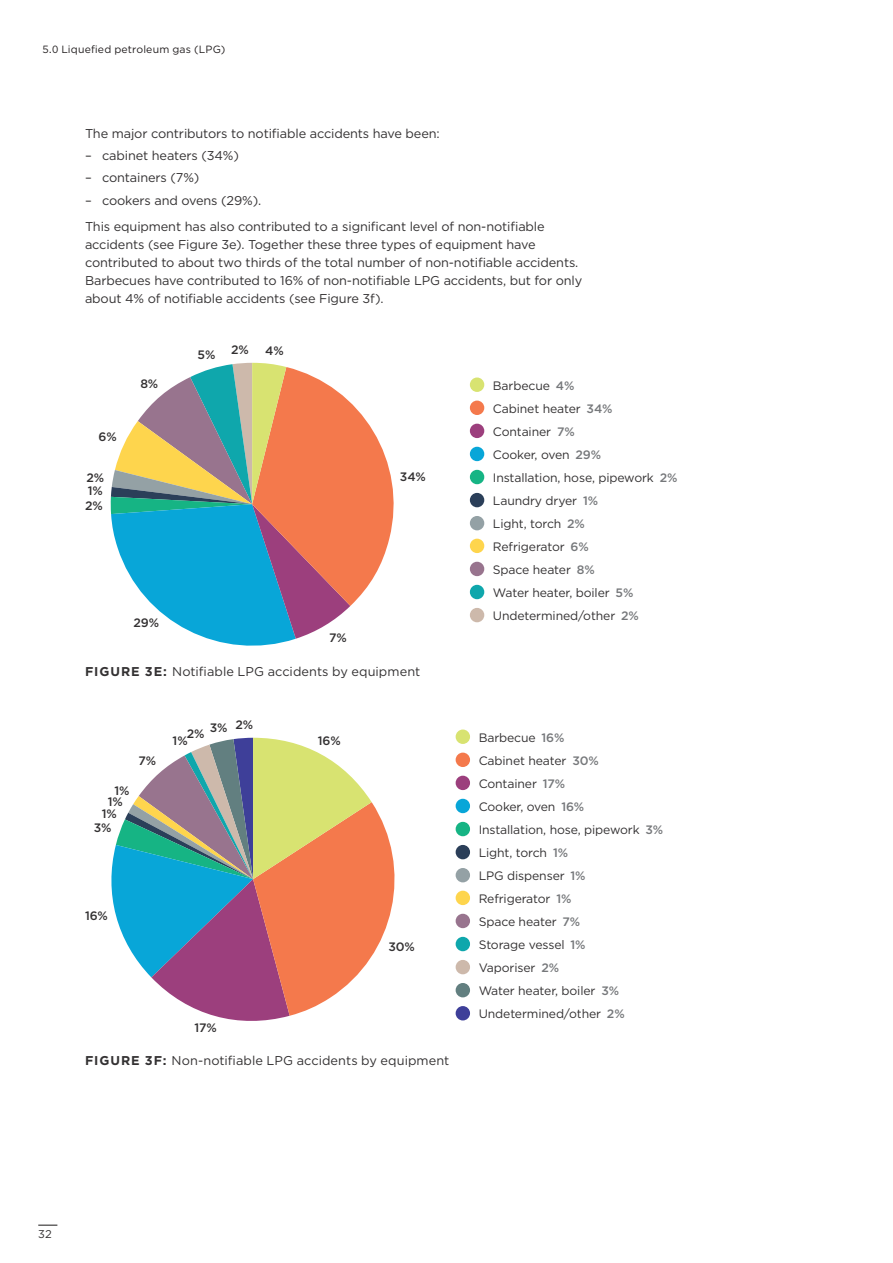
<style>
.page{position:relative;width:893px;height:1263px;background:#fff}
.page>*{position:absolute;margin:0;border:0;box-sizing:border-box;transform-origin:0 0}
.body{font:12.75px/18px "Gotham";letter-spacing:-.01em;color:#333132}
.figure_table{font:12.75px "Gotham";letter-spacing:.005em;color:#333132}
.body_above_bullets{font:12.75px "Gotham";letter-spacing:-.01em;color:#333132}
.graph_body{font:12.15px "Gotham";letter-spacing:-.01em;color:#333132}
.pie_graph_bold_numbe{font:500 12.15px "Gotham";color:#333132}
.t1{font:11.25px "Gotham";color:#333132}
.t2{font:10.5px "Gotham";letter-spacing:.015em;color:#231f20}
.s1{font-weight:700}
.s2{font-weight:500;color:#76787b}
</style>
<div class="page">
<div style="left:470px;top:377px;width:14px;height:15px;background:#d8e371;border-radius:50%"></div>
<div style="left:470px;top:401px;width:14px;height:14px;background:#f4794c;border-radius:50%"></div>
<div style="left:470px;top:424px;width:14px;height:14px;background:#9c3f7d;border-radius:50%"></div>
<div style="left:470px;top:447px;width:14px;height:14px;background:#08a6d8;border-radius:50%"></div>
<div style="left:470px;top:470px;width:14px;height:14px;background:#16b484;border-radius:50%"></div>
<div style="left:470px;top:493px;width:14px;height:14px;background:#2b3f59;border-radius:50%"></div>
<div style="left:470px;top:516px;width:14px;height:14px;background:#94a1a5;border-radius:50%"></div>
<div style="left:470px;top:539px;width:14px;height:14px;background:#fed54d;border-radius:50%"></div>
<div style="left:470px;top:562px;width:14px;height:14px;background:#98748e;border-radius:50%"></div>
<div style="left:470px;top:585px;width:14px;height:14px;background:#0fa7ac;border-radius:50%"></div>
<div style="left:470px;top:608px;width:14px;height:14px;background:#cdb9ab;border-radius:50%"></div>
<svg style="left:111px;top:363px;width:283px;height:283px"></svg>
<div style="left:456px;top:729px;width:14px;height:15px;background:#d8e371;border-radius:50%"></div>
<div style="left:456px;top:753px;width:14px;height:14px;background:#f4794c;border-radius:50%"></div>
<div style="left:456px;top:776px;width:14px;height:14px;background:#9c3f7d;border-radius:50%"></div>
<div style="left:456px;top:799px;width:14px;height:14px;background:#08a6d8;border-radius:50%"></div>
<div style="left:456px;top:822px;width:14px;height:14px;background:#16b484;border-radius:50%"></div>
<div style="left:456px;top:845px;width:14px;height:14px;background:#2b3f59;border-radius:50%"></div>
<div style="left:456px;top:868px;width:14px;height:14px;background:#94a1a5;border-radius:50%"></div>
<div style="left:456px;top:891px;width:14px;height:14px;background:#fed54d;border-radius:50%"></div>
<div style="left:456px;top:914px;width:14px;height:14px;background:#98748e;border-radius:50%"></div>
<div style="left:456px;top:937px;width:14px;height:14px;background:#0fa7ac;border-radius:50%"></div>
<div style="left:456px;top:960px;width:14px;height:14px;background:#cdb9ab;border-radius:50%"></div>
<div style="left:456px;top:983px;width:14px;height:14px;background:#627f80;border-radius:50%"></div>
<div style="left:456px;top:1006px;width:14px;height:14px;background:#3e3f99;border-radius:50%"></div>
<svg style="left:111px;top:738px;width:284px;height:283px"></svg>
<svg style="left:38px;top:1224px;width:19px;height:2px"></svg>
<p class="t2" style="left:43px;top:43px;width:184px">5.0 Liquefied petroleum gas (LPG)</p>
<p class="body_above_bullets" style="left:85px;top:125px;width:356px">The major contributors to notifiable accidents have been:</p>
<p class="body" style="left:85px;top:146px;width:155px">– cabinet heaters (34%)</p>
<p class="body" style="left:85px;top:168px;width:116px">– containers (7%)</p>
<p class="body" style="left:85px;top:191px;width:178px">– cookers and ovens (29%).</p>
<p class="body" style="left:85px;top:217px;width:499px">This equipment has also contributed to a significant level of non-notifiable accidents (see Figure 3e). Together these three types of equipment have contributed to about two thirds of the total number of non-notifiable accidents.<br>Barbecues have contributed to 16% of non-notifiable LPG accidents, but for only about 4% of notifiable accidents (see Figure 3f).</p>
<p class="pie_graph_bold_numbe" style="left:99px;top:428px;width:20px">6%</p>
<p class="pie_graph_bold_numbe" style="left:140px;top:376px;width:19px">8%</p>
<p class="pie_graph_bold_numbe" style="left:198px;top:346px;width:19px">5%</p>
<p class="pie_graph_bold_numbe" style="left:231px;top:342px;width:19px">2%</p>
<p class="pie_graph_bold_numbe" style="left:265px;top:343px;width:20px">4%</p>
<p class="pie_graph_bold_numbe" style="left:87px;top:469px;width:19px">2%</p>
<p class="pie_graph_bold_numbe" style="left:400px;top:469px;width:27px">34%</p>
<p class="pie_graph_bold_numbe" style="left:88px;top:483px;width:17px">1%</p>
<p class="pie_graph_bold_numbe" style="left:85px;top:498px;width:19px">2%</p>
<p class="pie_graph_bold_numbe" style="left:133px;top:615px;width:27px">29%</p>
<p class="pie_graph_bold_numbe" style="left:329px;top:629px;width:19px">7%</p>
<p class="figure_table" style="left:85px;top:664px;width:337px"><span class="s1">FIGURE 3E:</span> Notifiable LPG accidents by equipment</p>
<p class="pie_graph_bold_numbe" style="left:115px;top:782px;width:17px">1%</p>
<p class="pie_graph_bold_numbe" style="left:108px;top:794px;width:17px">1%</p>
<p class="pie_graph_bold_numbe" style="left:102px;top:805px;width:17px">1%</p>
<p class="pie_graph_bold_numbe" style="left:94px;top:820px;width:19px">3%</p>
<p class="pie_graph_bold_numbe" style="left:139px;top:753px;width:19px">7%</p>
<p class="pie_graph_bold_numbe" style="left:210px;top:720px;width:19px">3%</p>
<p class="pie_graph_bold_numbe" style="left:187px;top:725px;width:19px">2%</p>
<p class="pie_graph_bold_numbe" style="left:173px;top:732px;width:17px">1%</p>
<p class="pie_graph_bold_numbe" style="left:236px;top:716px;width:19px">2%</p>
<p class="pie_graph_bold_numbe" style="left:85px;top:907px;width:24px">16%</p>
<p class="pie_graph_bold_numbe" style="left:195px;top:1020px;width:24px">17%</p>
<p class="pie_graph_bold_numbe" style="left:318px;top:732px;width:24px">16%</p>
<p class="pie_graph_bold_numbe" style="left:388px;top:938px;width:28px">30%</p>
<p class="figure_table" style="left:85px;top:1052px;width:366px"><span class="s1">FIGURE 3F:</span> Non-notifiable LPG accidents by equipment</p>
<p class="graph_body" style="left:493px;top:377px;width:83px">Barbecue <span class="s2">4%</span></p>
<p class="graph_body" style="left:493px;top:401px;width:121px">Cabinet heater <span class="s2">34%</span></p>
<p class="graph_body" style="left:493px;top:424px;width:83px">Container <span class="s2">7%</span></p>
<p class="graph_body" style="left:493px;top:447px;width:110px">Cooker, oven <span class="s2">29%</span></p>
<p class="graph_body" style="left:493px;top:470px;width:186px">Installation, hose, pipework <span class="s2">2%</span></p>
<p class="graph_body" style="left:493px;top:493px;width:107px">Laundry dryer <span class="s2">1%</span></p>
<p class="graph_body" style="left:493px;top:516px;width:94px">Light, torch <span class="s2">2%</span></p>
<p class="graph_body" style="left:493px;top:539px;width:97px">Refrigerator <span class="s2">6%</span></p>
<p class="graph_body" style="left:493px;top:562px;width:103px">Space heater <span class="s2">8%</span></p>
<p class="graph_body" style="left:493px;top:585px;width:142px">Water heater, boiler <span class="s2">5%</span></p>
<p class="graph_body" style="left:493px;top:608px;width:147px">Undetermined/other <span class="s2">2%</span></p>
<p class="graph_body" style="left:479px;top:729px;width:87px">Barbecue <span class="s2">16%</span></p>
<p class="graph_body" style="left:479px;top:753px;width:122px">Cabinet heater <span class="s2">30%</span></p>
<p class="graph_body" style="left:479px;top:776px;width:88px">Container <span class="s2">17%</span></p>
<p class="graph_body" style="left:479px;top:799px;width:107px">Cooker, oven <span class="s2">16%</span></p>
<p class="graph_body" style="left:479px;top:822px;width:186px">Installation, hose, pipework <span class="s2">3%</span></p>
<p class="graph_body" style="left:479px;top:845px;width:91px">Light, torch <span class="s2">1%</span></p>
<p class="graph_body" style="left:479px;top:868px;width:108px">LPG dispenser <span class="s2">1%</span></p>
<p class="graph_body" style="left:479px;top:891px;width:94px">Refrigerator <span class="s2">1%</span></p>
<p class="graph_body" style="left:479px;top:914px;width:103px">Space heater <span class="s2">7%</span></p>
<p class="graph_body" style="left:479px;top:937px;width:108px">Storage vessel <span class="s2">1%</span></p>
<p class="graph_body" style="left:479px;top:960px;width:82px">Vaporiser <span class="s2">2%</span></p>
<p class="graph_body" style="left:479px;top:983px;width:142px">Water heater, boiler <span class="s2">3%</span></p>
<p class="graph_body" style="left:479px;top:1006px;width:147px">Undetermined/other <span class="s2">2%</span></p>
<p class="t1" style="left:38px;top:1227px;width:15px">32</p>
</div>
